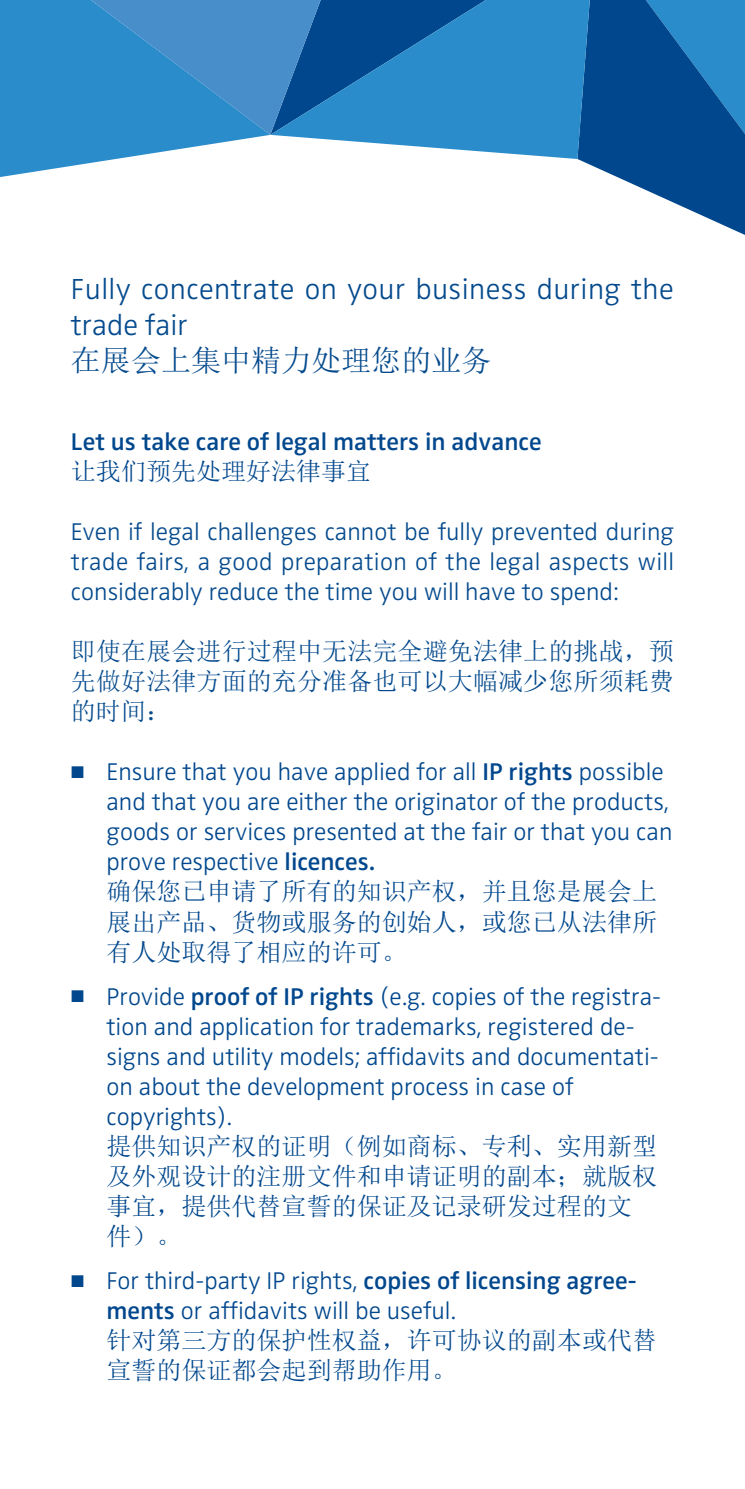
<style>
.page{position:relative;width:745px;height:1489px;background:#fff}
.page>*{position:absolute;margin:0;border:0;box-sizing:border-box;transform-origin:0 0}
.Überschrift_Flyer_BB{font:300 30px/36px "Zwo OT";letter-spacing:.015em;color:#044a8d}
.Überschrift_Flyer_BB-2{font:30px "Sim Sun";color:#044a8d}
.t1{font:300 25px/30px "Zwo OT";color:#01478d}
.BBU_Fließtext_Blocks{font:300 25px/30px "Zwo OT";color:#044a8d;text-align:justify}
.BBU_Fließtext_Blocks-2{font:25px/30px "Sim Sun";letter-spacing:.005em;color:#044a8d;text-align:justify}
.Veranstaltungstitel{font:600 25px "Zwo OT";color:#01478d}
.Veranstaltungstitel-2{font:25px "Sim Sun";color:#01478d}
.s1{font-size:17.5px}
.s2{font-weight:600}
.s3{font-family:"Sim Sun";font-weight:400}
</style>
<div class="page">
<svg style="left:577px;top:0;width:167px;height:235px;fill:#01478d"></svg>
<svg style="left:0;top:0;width:270px;height:177px;background:#4b9ad1"></svg>
<svg style="left:0;top:0;width:17px;height:24px"></svg>
<svg style="left:270px;top:0;width:321px;height:159px;background:#3284c0"></svg>
<p class="Überschrift_Flyer_BB" style="left:71px;top:272px;width:603px">Fully concentrate on your business during the trade fair</p>
<p class="Überschrift_Flyer_BB-2" style="left:71px;top:345px;width:421px">在展会上集中精力处理您的业务</p>
<p class="Veranstaltungstitel" style="left:71px;top:427px;width:472px">Let us take care of legal matters in advance</p>
<p class="Veranstaltungstitel-2" style="left:71px;top:459px;width:301px">让我们预先处理好法律事宜</p>
<p class="BBU_Fließtext_Blocks" style="left:71px;top:517px;width:604px">Even if legal challenges cannot be fully prevented during trade fairs, a good preparation of the legal aspects will considerably reduce the time you will have to spend:</p>
<p class="BBU_Fließtext_Blocks-2" style="left:71px;top:636px;width:604px">即使在展会进行过程中无法完全避免法律上的挑战，预先做好法律方面的充分准备也可以大幅减少您所须耗费的时间：</p>
<p class="t1" style="left:106px;top:757px;width:567px;text-indent:-35px"><span class="s1">■</span> Ensure that you have applied for all <span class="s2">IP rights</span> possible and that you are either the originator of the products, goods or services presented at the fair or that you can prove respective <span class="s2">licences.<br></span><span class="s3">确保您已申请了所有的知识产权，并且您是展会上展出产品、货物或服务的创始人，或您已从法律所有人处取得了相应的许可。</span></p>
<p class="t1" style="left:106px;top:981px;width:556px;text-indent:-35px"><span class="s1">■</span> Provide <span class="s2">proof of IP rights</span> (e.g. copies of the registra&shy;tion and application for trademarks, registered de&shy;signs and utility models; affidavits and documentati&shy;on about the development process in case of copyrights).<br><span class="s3">提供知识产权的证明（例如商标、专利、实用新型及外观设计的注册文件和申请证明的副本；就版权事宜，提供代替宣誓的保证及记录研发过程的文件）。</span></p>
<p class="t1" style="left:106px;top:1266px;width:552px;text-indent:-35px"><span class="s1">■</span> For third-party IP rights, <span class="s2">copies of licensing agree&shy;ments</span> or affidavits will be useful.<br><span class="s3">针对第三方的保护性权益，许可协议的副本或代替宣誓的保证都会起到帮助作用。</span></p>
</div>
